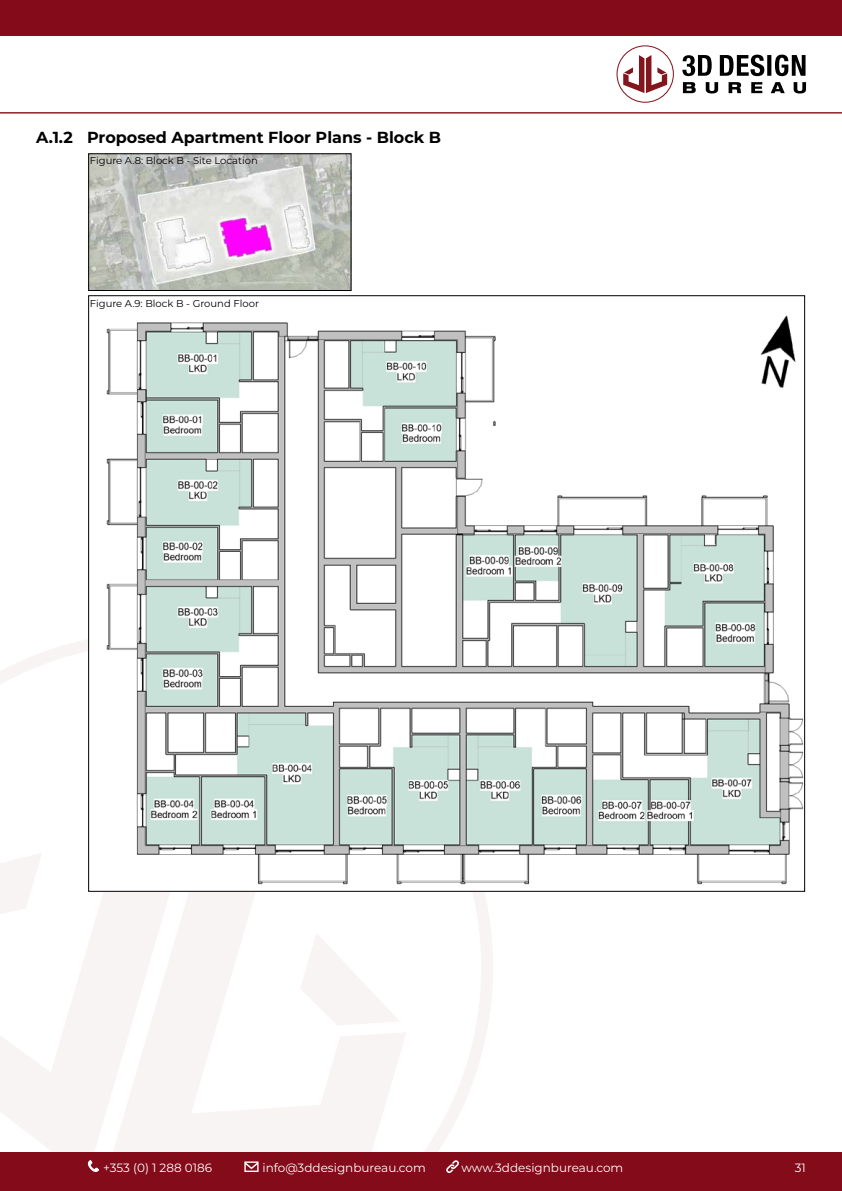
<style>
.page{position:relative;width:842px;height:1191px;background:#840b1a}
.page>*{position:absolute;margin:0;border:0;box-sizing:border-box;transform-origin:0 0}
.t1{font:700 16px "Montserrat";color:#000}
.t2{font:12px "Montserrat";color:#fff}
.t3{font:10px "Montserrat";color:#000}
</style>
<div class="page">
<div style="left:0;top:36px;width:842px;height:1115px;background:#fff"></div>
<svg style="left:0;top:640px;width:519px;height:512px"></svg>
<svg style="left:200px;top:891px;width:207px;height:261px"></svg>
<svg style="left:300px;top:932px;width:100px;height:93px"></svg>
<svg style="left:0;top:733px;width:200px;height:431px;fill:#f9f4f4"></svg>
<svg style="left:0;top:852px;width:42px;height:68px"></svg>
<svg style="left:519px;top:891px;width:136px;height:261px"></svg>
<svg style="left:616px;top:45px;width:58px;height:58px"></svg>
<svg style="left:683px;top:82px;width:123px;height:11px"></svg>
<svg style="left:682px;top:55px;width:123px;height:21px"></svg>
<hr style="left:0;top:112px;width:842px;height:2px;background:#83161d">
<svg style="left:88px;top:1159px;width:11px;height:13px"></svg>
<svg style="left:446px;top:1160px;width:13px;height:13px"></svg>
<svg style="left:244px;top:1161px;width:15px;height:11px"></svg>
<img style="left:90px;top:155px;width:259px;height:134px">
<div style="left:88px;top:153px;width:263px;height:138px;border:1px solid #000"></div>
<img style="left:90px;top:315px;width:713px;height:574px">
<h1 class="t1" style="left:36px;top:125px;width:407px">A.1.2 Proposed Apartment Floor Plans - Block B</h1>
<p class="t3" style="left:90px;top:153px;width:169px">Figure A.8: Block B - Site Location</p>
<p class="t3" style="left:90px;top:296px;width:171px">Figure A.9: Block B - Ground Floor</p>
<p class="t2" style="left:103px;top:1159px;width:110px">+353 (0) 1 288 0186</p>
<p class="t2" style="left:262px;top:1159px;width:165px">info@3ddesignbureau.com</p>
<p class="t2" style="left:461px;top:1159px;width:163px">www.3ddesignbureau.com</p>
<p class="t2" style="left:795px;top:1159px;width:13px">31</p>
</div>
